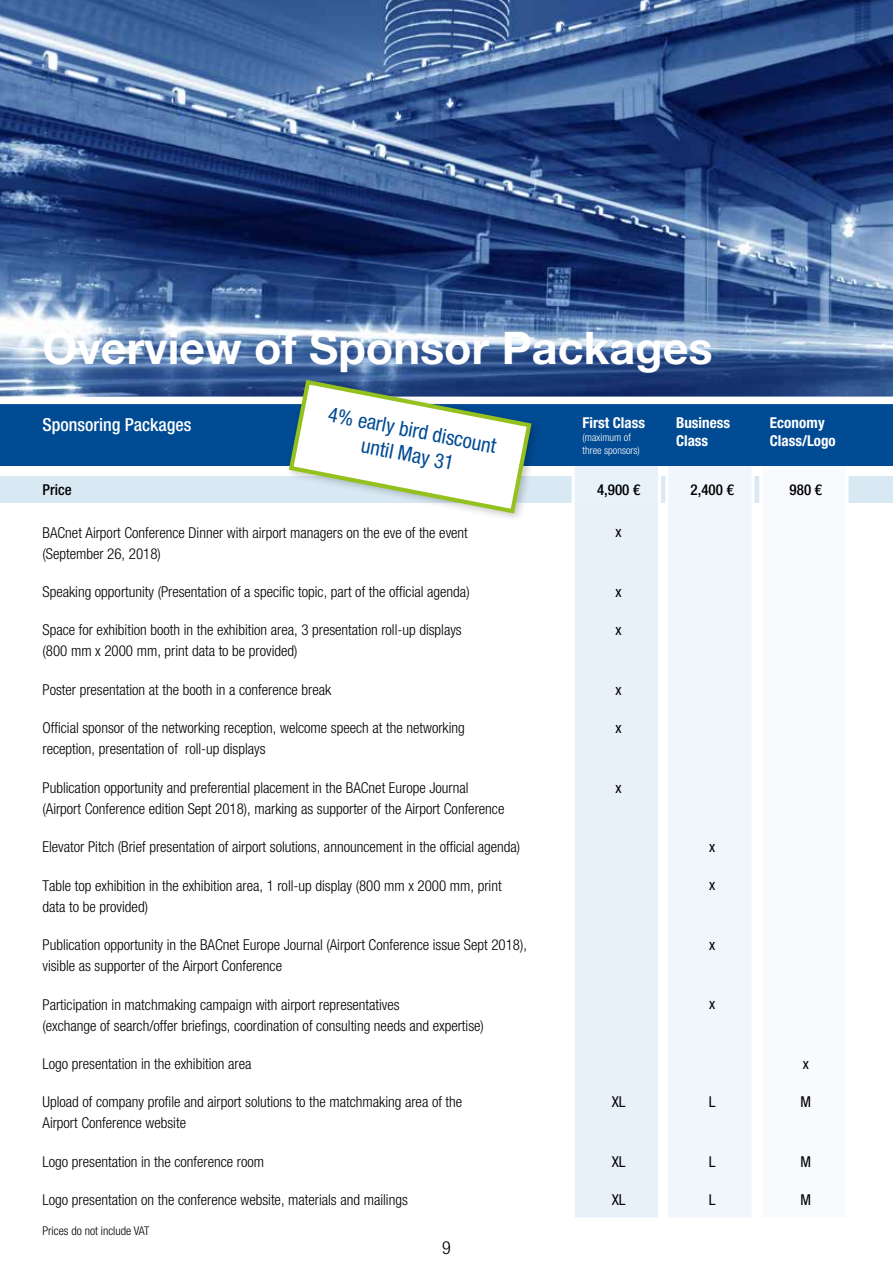
<style>
.page{position:relative;width:893px;height:1263px;background:#fff}
.page>*{position:absolute;margin:0;border:0;box-sizing:border-box;transform-origin:0 0}
.t1{font:700 45px "Helvetica Neue";color:#fff}
.t2{font:condensed 20.55px/24.6px "Helvetica Neue";color:#004b93;text-align:center}
.t3{font:500 condensed 18px "Helvetica Neue";color:#fff}
.t4{font:300 condensed 18px "Helvetica Neue LT Std";color:#000}
.t5{font:300 condensed 15px/21px "Helvetica Neue";color:#000}
.t6{font:700 condensed 15px/18px "Helvetica Neue";color:#fff}
.t7{font:condensed 15px "Helvetica Neue";color:#000}
.t8{font:500 condensed 15px "Helvetica Neue";color:#000}
.t9{font:300 condensed 12px "Helvetica Neue LT Com";color:#000}
.t10{font:300 condensed 10.5px/12.6px "Helvetica Neue";color:#fff}
.s1{font-family:"Helvetica Neue LT Com"}
</style>
<div class="page">
<div style="left:572px;top:403px;width:89px;height:817px;background:#e8f1fa;border:3px solid #fff"></div>
<div style="left:665px;top:403px;width:90px;height:817px;background:#f0f6fc;border:3px solid #fff"></div>
<div style="left:759px;top:403px;width:89px;height:817px;background:#f8fafd"></div>
<div style="left:0;top:404px;width:893px;height:62px;background:#004b93"></div>
<svg style="left:0;top:477px;width:893px;height:26px;fill:#d9e9f4"></svg>
<svg style="left:0;top:0;width:893px;height:404px;background:#425f92"></svg>
<div style="left:285px;top:375px;width:256px;height:148px;background:#000;opacity:.22"></div>
<svg style="left:286px;top:377px;width:248px;height:139px"></svg>
<h1 class="t1" style="left:43px;top:320px;width:672px">Overview of Sponsor Packages</h1>
<h2 class="t2" style="left:331px;top:401px;width:172px;rotate:11deg">4% early bird discount until May 31</h2>
<p class="t3" style="left:43px;top:414px;width:150px">Sponsoring Packages</p>
<p class="t6" style="left:583px;top:414px;width:64px">First Class</p>
<p class="t10" style="left:583px;top:431px;width:59px">(maximum of three sponsors)</p>
<p class="t6" style="left:676px;top:414px;width:55px">Business<br>Class</p>
<p class="t6" style="left:770px;top:414px;width:68px">Economy<br>Class/Logo</p>
<p class="t8" style="left:43px;top:481px;width:31px">Price</p>
<p class="t8" style="left:597px;top:481px;width:45px">4,900 <span class="s1">€</span></p>
<p class="t8" style="left:691px;top:481px;width:45px">2,400 <span class="s1">€</span></p>
<p class="t8" style="left:790px;top:481px;width:34px">980 <span class="s1">€</span></p>
<p class="t5" style="left:43px;top:522px;width:427px">BACnet Airport Conference Dinner with airport managers on the eve of the event (September 26, 2018)</p>
<p class="t7" style="left:616px;top:523px;width:8px">x</p>
<p class="t5" style="left:43px;top:581px;width:429px">Speaking opportunity (Presentation of a specific topic, part of the official agenda)</p>
<p class="t7" style="left:616px;top:583px;width:8px">x</p>
<p class="t5" style="left:43px;top:619px;width:421px">Space for exhibition booth in the exhibition area, 3 presentation roll-up displays (800 mm x 2000 mm, print data to be provided)</p>
<p class="t7" style="left:616px;top:621px;width:8px">x</p>
<p class="t5" style="left:43px;top:679px;width:290px">Poster presentation at the booth in a conference break</p>
<p class="t7" style="left:616px;top:681px;width:8px">x</p>
<p class="t5" style="left:43px;top:717px;width:424px">Official sponsor of the networking reception, welcome speech at the networking reception, presentation of roll-up displays</p>
<p class="t7" style="left:616px;top:719px;width:8px">x</p>
<p class="t5" style="left:43px;top:777px;width:463px">Publication opportunity and preferential placement in the BACnet Europe Journal (Airport Conference edition Sept 2018), marking as supporter of the Airport Conference</p>
<p class="t7" style="left:616px;top:779px;width:8px">x</p>
<p class="t5" style="left:43px;top:836px;width:479px">Elevator Pitch (Brief presentation of airport solutions, announcement in the official agenda)</p>
<p class="t7" style="left:709px;top:838px;width:8px">x</p>
<p class="t5" style="left:43px;top:874px;width:461px">Table top exhibition in the exhibition area, 1 roll-up display (800 mm x 2000 mm, print data to be provided)</p>
<p class="t7" style="left:709px;top:876px;width:8px">x</p>
<p class="t5" style="left:43px;top:934px;width:486px">Publication opportunity in the BACnet Europe Journal (Airport Conference issue Sept 2018), visible as supporter of the Airport Conference</p>
<p class="t7" style="left:709px;top:936px;width:8px">x</p>
<p class="t5" style="left:43px;top:994px;width:443px">Participation in matchmaking campaign with airport representatives<br>(exchange of search/offer briefings, coordination of consulting needs and expertise)</p>
<p class="t7" style="left:709px;top:995px;width:8px">x</p>
<p class="t5" style="left:43px;top:1053px;width:210px">Logo presentation in the exhibition area</p>
<p class="t7" style="left:803px;top:1055px;width:8px">x</p>
<p class="t5" style="left:43px;top:1091px;width:421px">Upload of company profile and airport solutions to the matchmaking area of the<br>Airport Conference website</p>
<p class="t7" style="left:612px;top:1093px;width:15px">XL</p>
<p class="t7" style="left:709px;top:1093px;width:8px">L</p>
<p class="t7" style="left:800px;top:1093px;width:12px">M</p>
<p class="t5" style="left:43px;top:1151px;width:223px">Logo presentation in the conference room</p>
<p class="t7" style="left:612px;top:1153px;width:15px">XL</p>
<p class="t7" style="left:709px;top:1153px;width:8px">L</p>
<p class="t7" style="left:800px;top:1153px;width:12px">M</p>
<p class="t5" style="left:43px;top:1189px;width:367px">Logo presentation on the conference website, materials and mailings</p>
<p class="t7" style="left:612px;top:1191px;width:15px">XL</p>
<p class="t7" style="left:709px;top:1191px;width:8px">L</p>
<p class="t7" style="left:800px;top:1191px;width:12px">M</p>
<p class="t9" style="left:43px;top:1224px;width:108px">Prices do not include VAT</p>
<p class="t4" style="left:442px;top:1237px;width:10px">9</p>
</div>
